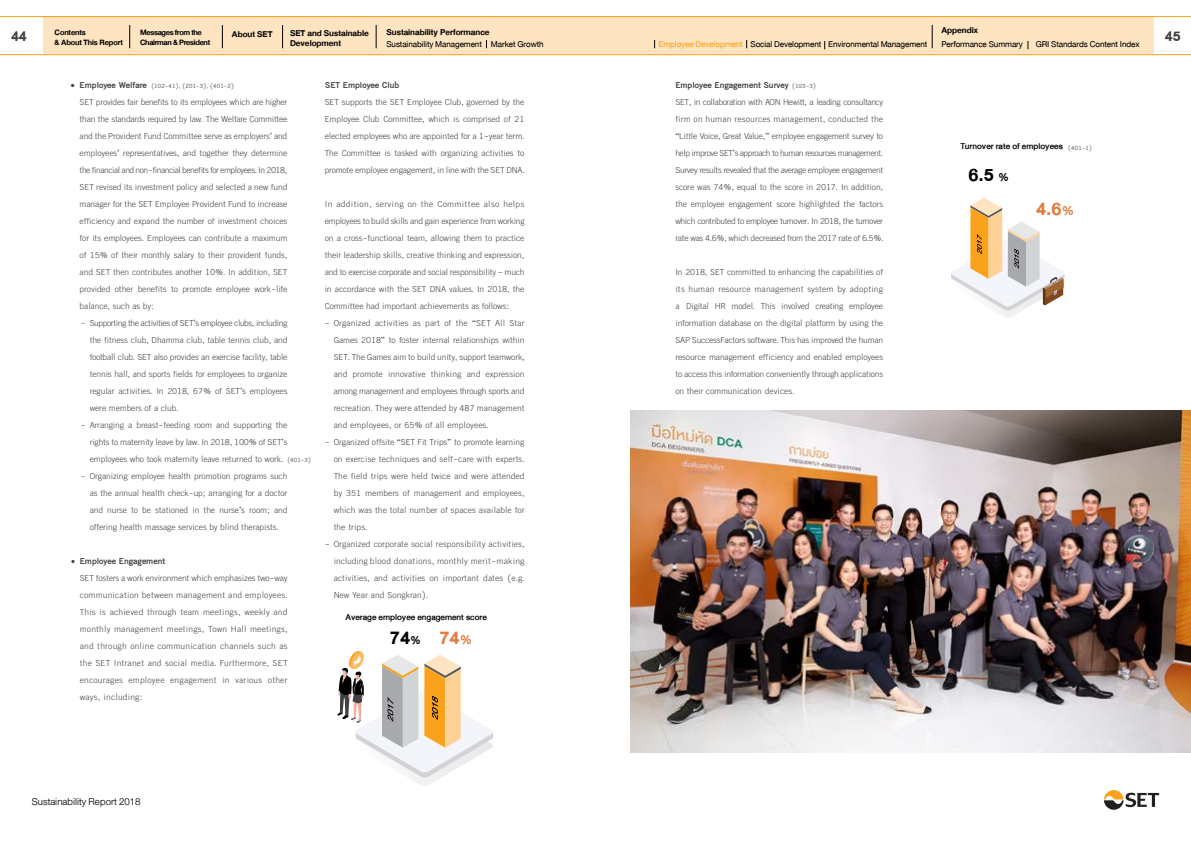
<style>
.page{position:relative;width:1191px;height:842px;background:#fff}
.page>*{position:absolute;margin:0;border:0;box-sizing:border-box;transform-origin:0 0}
.t1{font:25.5px "DB Helvethaica X 75 Bd";color:#000}
.t2{font:25.5px "DB Helvethaica X 75 Bd";color:#e17b3e}
.t3{font:20px "DB Helvethaica X 75 Bd";color:#414042}
.t4{font:14.5px/17px "DB Manothai X";letter-spacing:-.01em;color:#414042;text-align:justify}
.t5{font:700 14.5px "DB Manothai X";color:#414042}
.t6{font:14px "DB Helvethaica X Li";color:#000}
.t7{font:12px "DB Helvethaica X";letter-spacing:-.01em;color:#000}
.t8{font:12px/10px "DB Helvethaica X 75 Bd";color:#000}
.t9{font:500 12px "DB Helvethaica X";color:#000}
.t10{font:11px/10px "DB Helvethaica X 75 Bd";letter-spacing:-.03em;color:#000}
.t11{font:11px/10px "DB Helvethaica X 75 Bd";letter-spacing:-.01em;color:#000}
.t12{font:700 10px "DB Manothai X";letter-spacing:.01em;color:#808285}
.s1{color:#faa21b}
.s2{font-family:"DB Helvethaica X";font-weight:500;font-size:15.9px}
.s3{color:#e17b3e}
.s4{font-family:"DB Helvethaica X";font-weight:500;font-size:18px;color:#e17b3e}
.s5{font-family:"DB Helvethaica X";font-weight:500;font-size:18px}
</style>
<div class="page">
<svg style="left:1104px;top:790px;width:55px;height:20px"></svg>
<div style="left:43px;top:17px;width:1110px;height:38px;background:#ffe4c1"></div>
<hr style="left:0;top:16px;width:1191px;height:1px;background:#faa21b">
<hr style="left:0;top:54px;width:1191px;height:1px;background:#faa21b">
<svg style="left:129px;top:25px;width:1px;height:23px"></svg>
<svg style="left:222px;top:25px;width:1px;height:23px"></svg>
<svg style="left:282px;top:25px;width:1px;height:23px"></svg>
<svg style="left:376px;top:25px;width:1px;height:23px"></svg>
<svg style="left:931px;top:25px;width:1px;height:23px"></svg>
<svg style="left:337px;top:651px;width:156px;height:135px"></svg>
<img style="left:631px;top:411px;width:560px;height:341px">
<svg style="left:951px;top:198px;width:114px;height:120px"></svg>
<p class="t8" style="left:941px;top:25px;width:38px">Appendix</p>
<p class="t7" style="left:941px;top:38px;width:200px">Performance Summary GRI Standards Content Index</p>
<p class="t11" style="left:55px;top:27px;width:70px">Contents<br>&amp; About This Report</p>
<p class="t10" style="left:140px;top:27px;width:72px">Messages from the<br>Chairman &amp; President</p>
<p class="t8" style="left:232px;top:29px;width:42px">About SET</p>
<p class="t8" style="left:290px;top:29px;width:80px">SET and Sustainable<br>Development</p>
<p class="t8" style="left:386px;top:27px;width:105px">Sustainability Performance</p>
<h2 class="t3" style="left:11px;top:24px;width:17px">44</h2>
<h2 class="t3" style="left:1164px;top:24px;width:17px">45</h2>
<p class="t7" style="left:386px;top:38px;width:159px">Sustainability Management Market Growth</p>
<p class="t7" style="left:658px;top:38px;width:270px"><span class="s1">Employee Development</span> Social Development Environmental Management</p>
<p class="t5" style="left:71px;top:77px;width:78px">• Employee Welfare</p>
<p class="t4" style="left:80px;top:93px;width:209px">SET provides fair benefits to its employees which are higher than the standards required by law. The Welfare Committee and the Provident Fund Committee serve as employers’ and employees’ representatives, and together they determine the financial and non-financial benefits for employees. In 2018, SET revised its investment policy and selected a new fund manager for the SET Employee Provident Fund to increase efficiency and expand the number of investment choices for its employees. Employees can contribute a maximum of 15% of their monthly salary to their provident funds, and SET then contributes another 10%. In addition, SET provided other benefits to promote employee work-life balance, such as by:</p>
<p class="t4" style="left:90px;top:314px;width:199px;text-indent:-9px">- Supporting the activities of SET’s employee clubs, including the fitness club, Dhamma club, table tennis club, and football club. SET also provides an exercise facility, table tennis hall, and sports fields for employees to organize regular activities. In 2018, 67% of SET’s employees were members of a club.</p>
<p class="t4" style="left:90px;top:416px;width:199px;text-indent:-9px">- Arranging a breast-feeding room and supporting the rights to maternity leave by law. In 2018, 100% of SET’s employees who took maternity leave returned to work.</p>
<p class="t4" style="left:90px;top:467px;width:199px;text-indent:-9px">- Organizing employee health promotion programs such as the annual health check-up; arranging for a doctor and nurse to be stationed in the nurse’s room; and offering health massage services by blind therapists.</p>
<p class="t12" style="left:151px;top:81px;width:84px">(102-41), (201-3), (401-2)</p>
<p class="t12" style="left:287px;top:454px;width:25px">(401-3)</p>
<p class="t5" style="left:71px;top:553px;width:96px">• Employee Engagement</p>
<p class="t4" style="left:80px;top:570px;width:209px">SET fosters a work environment which emphasizes two-way communication between management and employees.<br>This is achieved through team meetings, weekly and monthly management meetings, Town Hall meetings, and through online communication channels such as the SET Intranet and social media. Furthermore, SET encourages employee engagement in various other ways, including:</p>
<p class="t5" style="left:325px;top:77px;width:76px">SET Employee Club</p>
<p class="t4" style="left:325px;top:93px;width:201px">SET supports the SET Employee Club, governed by the Employee Club Committee, which is comprised of 21 elected employees who are appointed for a 1-year term.<br>The Committee is tasked with organizing activities to promote employee engagement, in line with the SET DNA.</p>
<p class="t4" style="left:325px;top:195px;width:201px">In addition, serving on the Committee also helps employees to build skills and gain experience from working on a cross-functional team, allowing them to practice their leadership skills, creative thinking and expression, and to exercise corporate and social responsibility – much in accordance with the SET DNA values. In 2018, the Committee had important achievements as follows:</p>
<p class="t4" style="left:334px;top:314px;width:192px;text-indent:-9px">- Organized activities as part of the “SET All Star Games 2018” to foster internal relationships within SET. The Games aim to build unity, support teamwork, and promote innovative thinking and expression among management and employees through sports and recreation. They were attended by 487 management and employees, or 65% of all employees.</p>
<p class="t4" style="left:334px;top:433px;width:192px;text-indent:-9px">- Organized offsite “SET Fit Trips” to promote learning on exercise techniques and self-care with experts.<br>The field trips were held twice and were attended by 351 members of management and employees, which was the total number of spaces available for the trips.</p>
<p class="t4" style="left:334px;top:535px;width:192px;text-indent:-9px">- Organized corporate social responsibility activities, including blood donations, monthly merit-making activities, and activities on important dates (e.g.<br>New Year and Songkran).</p>
<p class="t9" style="left:345px;top:610px;width:143px">Average employee engagement score</p>
<h1 class="t1" style="left:390px;top:623px;width:84px">74<span class="s2">%</span> <span class="s3">74</span><span class="s4">%</span></h1>
<p class="t6" style="left:32px;top:794px;width:110px">Sustainability Report 2018</p>
<p class="t5" style="left:675px;top:77px;width:115px">Employee Engagement Survey</p>
<p class="t4" style="left:675px;top:94px;width:209px">SET, in collaboration with AON Hewitt, a leading consultancy firm on human resources management, conducted the “Little Voice, Great Value,” employee engagement survey to help improve SET’s approach to human resources management.<br>Survey results revealed that the average employee engagement score was 74%, equal to the score in 2017. In addition, the employee engagement score highlighted the factors which contributed to employee turnover. In 2018, the turnover rate was 4.6%, which decreased from the 2017 rate of 6.5%.</p>
<p class="t4" style="left:675px;top:263px;width:209px">In 2018, SET committed to enhancing the capabilities of its human resource management system by adopting a Digital HR model. This involved creating employee information database on the digital platform by using the SAP SuccessFactors software. This has improved the human resource management efficiency and enabled employees to access this information conveniently through applications on their communication devices.</p>
<p class="t12" style="left:792px;top:80px;width:25px">(103-3)</p>
<p class="t9" style="left:960px;top:139px;width:104px">Turnover rate of employees</p>
<p class="t12" style="left:1068px;top:142px;width:25px">(401-1)</p>
<h1 class="t1" style="left:968px;top:160px;width:42px">6.5 <span class="s2">%</span></h1>
<h1 class="t2" style="left:1036px;top:194px;width:39px">4.6<span class="s5">%</span></h1>
</div>
